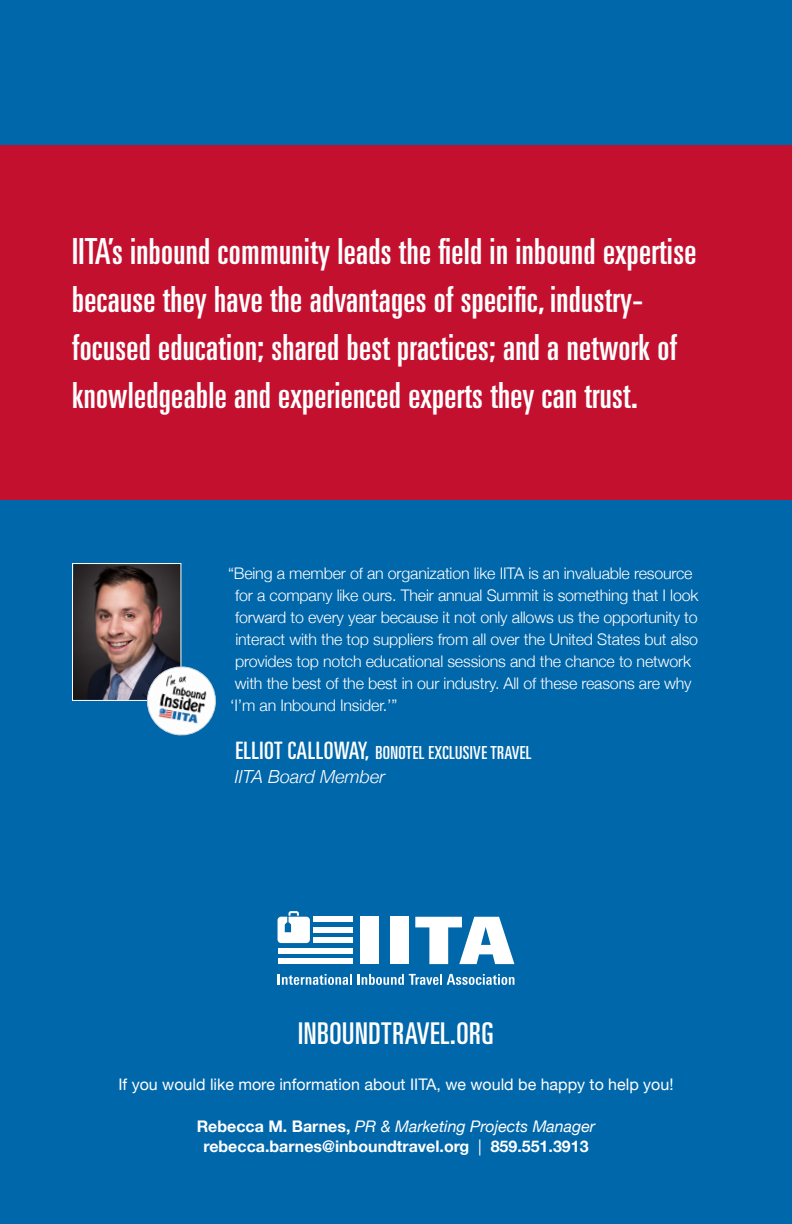
<style>
.page{position:relative;width:792px;height:1224px;background:#fff}
.page>*{position:absolute;margin:0;border:0;box-sizing:border-box;transform-origin:0 0}
.t1{font:ultra-condensed 36px/48px "Univers LT Std";letter-spacing:.01em;color:#fff}
.t2{font:ultra-condensed 30px "Univers LT Std";letter-spacing:.02em;color:#fff}
.t3{font:ultra-condensed 18px "Univers LT Std";letter-spacing:.02em;color:#fff}
.t4{font:italic 300 18px "Helvetica Neue";color:#fff}
.t5{font:300 16px "Helvetica Neue";letter-spacing:-.01em;color:#fff}
.t6{font:16px "Helvetica Neue";color:#fff}
.t7{font:700 16px "Helvetica Neue";color:#fff}
.t8{font:italic 16px "Helvetica Neue";color:#fff}
.s1{font-size:24px}
.s2{font-weight:700;font-style:normal}
.s3{font-weight:400}
</style>
<div class="page">
<div style="left:0;top:500px;width:792px;height:724px;background:#0067aa"></div>
<div style="left:0;top:0;width:792px;height:145px;background:#0067aa"></div>
<div style="left:0;top:145px;width:792px;height:355px;background:#c3102f"></div>
<img style="left:74px;top:565px;width:105px;height:134px">
<div style="left:72px;top:563px;width:109px;height:138px;border:1px solid #fff"></div>
<svg style="left:144px;top:663px;width:72px;height:73px"></svg>
<div style="left:360px;top:917px;width:19px;height:47px;background:#fff"></div>
<div style="left:390px;top:917px;width:19px;height:47px;background:#fff"></div>
<svg style="left:415px;top:917px;width:99px;height:47px"></svg>
<svg style="left:278px;top:911px;width:32px;height:32px"></svg>
<div style="left:313px;top:917px;width:39px;height:5px;background:#fff"></div>
<div style="left:313px;top:927px;width:39px;height:6px;background:#fff"></div>
<div style="left:313px;top:938px;width:39px;height:5px;background:#fff"></div>
<div style="left:278px;top:948px;width:74px;height:6px;background:#fff"></div>
<div style="left:278px;top:959px;width:74px;height:5px;background:#fff"></div>
<svg style="left:278px;top:974px;width:74px;height:11px"></svg>
<svg style="left:358px;top:974px;width:156px;height:11px"></svg>
<p class="t1" style="left:72px;top:227px;width:626px">IITA’s inbound community leads the field in inbound expertise because they have the advantages of specific, industry&shy;focused education; shared best practices; and a network of knowledgeable and experienced experts they can trust.</p>
<p class="t5" style="left:228px;top:560px;width:466px">“Being a member of an organization like IITA is an invaluable resource</p>
<p class="t5" style="left:235px;top:582px;width:465px">for a company like ours. Their annual Summit is something that I look</p>
<p class="t5" style="left:235px;top:604px;width:464px">forward to every year because it not only allows us the opportunity to</p>
<p class="t5" style="left:235px;top:626px;width:464px">interact with the top suppliers from all over the United States but also</p>
<p class="t5" style="left:235px;top:648px;width:457px">provides top notch educational sessions and the chance to network</p>
<p class="t5" style="left:235px;top:670px;width:458px">with the best of the best in our industry. All of these reasons are why</p>
<p class="t5" style="left:230px;top:692px;width:169px">‘I’m an Inbound Insider.’”</p>
<p class="t3" style="left:236px;top:742px;width:297px"><span class="s1">ELLIOT CALLOWAY,</span> BONOTEL EXCLUSIVE TRAVEL</p>
<p class="t4" style="left:235px;top:762px;width:152px">IITA Board Member</p>
<p class="t2" style="left:298px;top:1016px;width:197px">INBOUNDTRAVEL.ORG</p>
<p class="t6" style="left:118px;top:1072px;width:557px">If you would like more information about IITA, we would be happy to help you!</p>
<p class="t8" style="left:197px;top:1115px;width:400px"><span class="s2">Rebecca M. Barnes,</span> PR &amp; Marketing Projects Manager</p>
<p class="t7" style="left:203px;top:1134px;width:387px">rebecca.barnes@inboundtravel.org <span class="s3">|</span> 859.551.3913</p>
</div>
